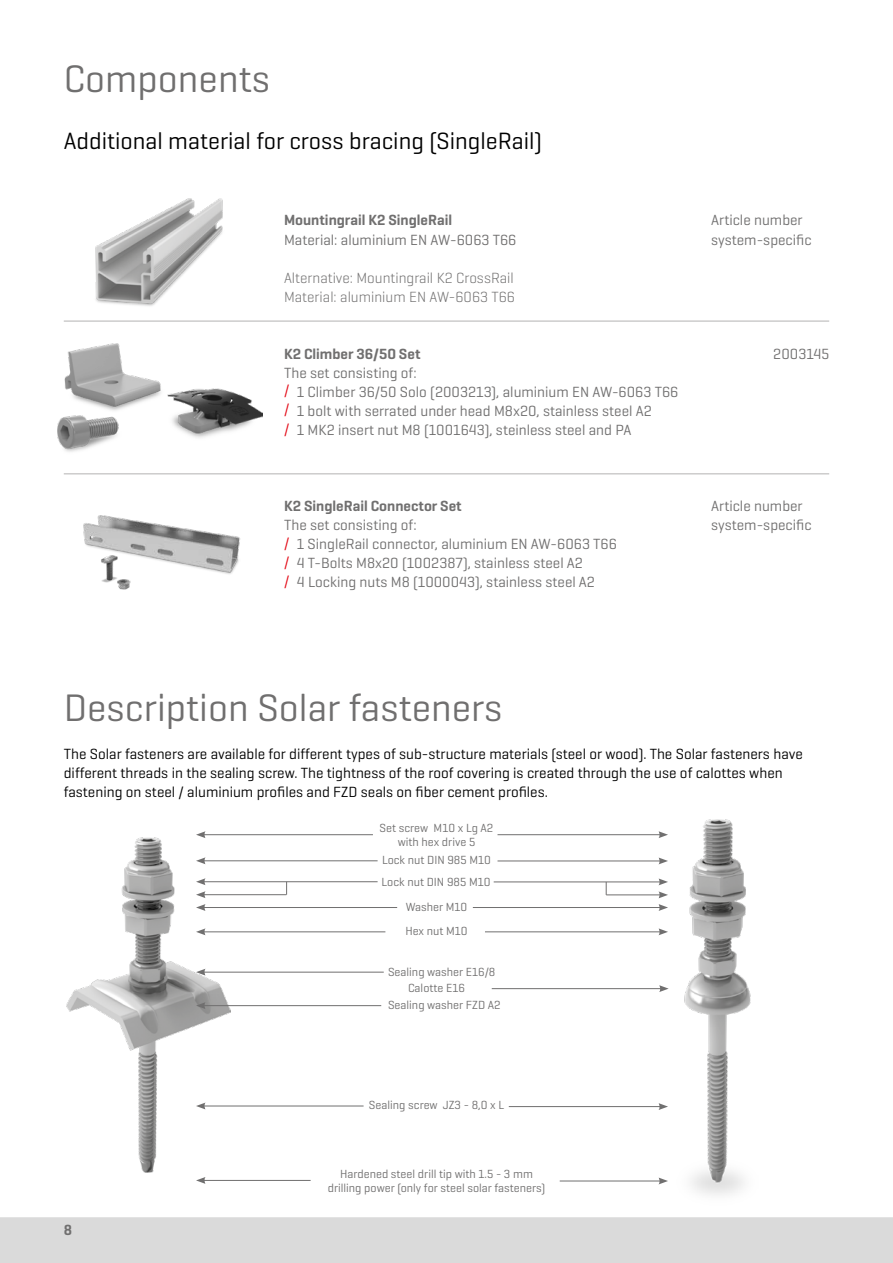
<style>
.page{position:relative;width:893px;height:1263px;background:#fff}
.page>*{position:absolute;margin:0;border:0;box-sizing:border-box;transform-origin:0 0}
.t1{font:39px "K2 Geogrotesque";color:#706f6f}
.t2{font:24px "K2 Geogrotesque";color:#000}
.t3{font:15px/19px "K2 Geogrotesque";color:#706f6f}
.t4{font:15px/19px "K2 Geogrotesque";color:#000}
.t5{font:600 15px "K2 Geogrotesque";color:#706f6f}
.t6{font:300 15px/19px "K2 Geogrotesque";color:#706f6f}
.t7{font:12px/13.5px "K2 Geogrotesque";color:#706f6f;text-align:center}
.s1{color:#e30613}
</style>
<div class="page">
<div style="left:0;top:1217px;width:893px;height:46px;background:#dadada"></div>
<img style="left:95px;top:198px;width:128px;height:108px">
<hr style="left:64px;top:321px;width:765px;height:1px;background:#b3b2b2">
<hr style="left:64px;top:473px;width:765px;height:1px;background:#b3b2b2">
<img style="left:57px;top:344px;width:205px;height:108px">
<img style="left:84px;top:515px;width:156px;height:75px">
<img style="left:684px;top:820px;width:67px;height:375px">
<img style="left:66px;top:837px;width:165px;height:343px">
<hr style="left:203px;top:834px;width:170px;height:1px;background:#706f6f">
<svg style="left:196px;top:831px;width:10px;height:7px"></svg>
<hr style="left:497px;top:834px;width:164px;height:1px;background:#706f6f">
<svg style="left:658px;top:831px;width:10px;height:7px"></svg>
<hr style="left:497px;top:860px;width:164px;height:1px;background:#706f6f">
<svg style="left:658px;top:857px;width:10px;height:7px"></svg>
<hr style="left:485px;top:931px;width:176px;height:1px;background:#706f6f">
<svg style="left:658px;top:928px;width:10px;height:7px"></svg>
<hr style="left:473px;top:907px;width:188px;height:1px;background:#706f6f">
<svg style="left:658px;top:904px;width:10px;height:7px"></svg>
<hr style="left:494px;top:881px;width:167px;height:1px;background:#706f6f">
<svg style="left:658px;top:878px;width:10px;height:7px"></svg>
<hr style="left:492px;top:988px;width:170px;height:1px;background:#706f6f">
<svg style="left:659px;top:985px;width:10px;height:7px"></svg>
<hr style="left:509px;top:1106px;width:152px;height:1px;background:#706f6f">
<svg style="left:658px;top:1103px;width:10px;height:7px"></svg>
<hr style="left:203px;top:1105px;width:161px;height:1px;background:#706f6f">
<svg style="left:196px;top:1102px;width:10px;height:7px"></svg>
<hr style="left:203px;top:860px;width:175px;height:1px;background:#706f6f">
<svg style="left:196px;top:857px;width:10px;height:7px"></svg>
<hr style="left:203px;top:1005px;width:178px;height:1px;background:#706f6f">
<svg style="left:196px;top:1002px;width:10px;height:7px"></svg>
<hr style="left:203px;top:972px;width:181px;height:1px;background:#706f6f">
<svg style="left:196px;top:969px;width:10px;height:6px"></svg>
<hr style="left:203px;top:907px;width:194px;height:1px;background:#706f6f">
<svg style="left:196px;top:904px;width:10px;height:7px"></svg>
<hr style="left:203px;top:931px;width:182px;height:1px;background:#706f6f">
<svg style="left:196px;top:928px;width:10px;height:7px"></svg>
<hr style="left:203px;top:881px;width:175px;height:1px;background:#706f6f">
<svg style="left:196px;top:878px;width:10px;height:7px"></svg>
<hr style="left:203px;top:894px;width:83px;height:1px;background:#706f6f">
<svg style="left:196px;top:891px;width:10px;height:7px"></svg>
<svg style="left:286px;top:882px;width:1px;height:13px"></svg>
<hr style="left:606px;top:894px;width:55px;height:1px;background:#706f6f">
<svg style="left:658px;top:891px;width:10px;height:7px"></svg>
<svg style="left:606px;top:882px;width:1px;height:13px"></svg>
<hr style="left:203px;top:1180px;width:108px;height:1px;background:#706f6f">
<svg style="left:196px;top:1177px;width:10px;height:7px"></svg>
<hr style="left:560px;top:1180px;width:101px;height:1px;background:#706f6f">
<svg style="left:658px;top:1177px;width:10px;height:7px"></svg>
<h1 class="t1" style="left:64px;top:55px;width:208px">Components</h1>
<h2 class="t2" style="left:64px;top:126px;width:480px">Additional material for cross bracing (SingleRail)</h2>
<p class="t5" style="left:284px;top:211px;width:170px">Mountingrail K2 SingleRail</p>
<p class="t3" style="left:284px;top:229px;width:234px">Material: aluminium EN AW-6063 T66</p>
<p class="t6" style="left:284px;top:267px;width:232px">Alternative: Mountingrail K2 CrossRail<br>Material: aluminium EN AW-6063 T66</p>
<p class="t5" style="left:284px;top:344px;width:138px">K2 Climber 36/50 Set</p>
<p class="t3" style="left:284px;top:363px;width:396px">The set consisting of:<br><span class="s1">/</span> 1 Climber 36/50 Solo (2003213), aluminium EN AW-6063 T66 <span class="s1">/</span> 1 bolt with serrated under head M8x20, stainless steel A2<br><span class="s1">/</span> 1 MK2 insert nut M8 (1001643), steinless steel and PA</p>
<p class="t5" style="left:284px;top:497px;width:179px">K2 SingleRail Connector Set</p>
<p class="t3" style="left:284px;top:515px;width:334px">The set consisting of:<br><span class="s1">/</span> 1 SingleRail connector, aluminium EN AW-6063 T66 <span class="s1">/</span> 4 T-Bolts M8x20 (1002387), stainless steel A2<br><span class="s1">/</span> 4 Locking nuts M8 (1000043), stainless steel A2</p>
<p class="t3" style="left:711px;top:210px;width:102px">Article number system-specific</p>
<p class="t3" style="left:773px;top:344px;width:57px">2003145</p>
<p class="t3" style="left:711px;top:496px;width:102px">Article number system-specific</p>
<h1 class="t1" style="left:64px;top:683px;width:440px">Description Solar fasteners</h1>
<p class="t4" style="left:64px;top:744px;width:740px">The Solar fasteners are available for different types of sub-structure materials (steel or wood). The Solar fasteners have different threads in the sealing screw. The tightness of the roof covering is created through the use of calottes when fastening on steel / aluminium profiles and FZD seals on fiber cement profiles.</p>
<p class="t7" style="left:380px;top:821px;width:115px">Set screw M10 x Lg A2 with hex drive 5</p>
<p class="t7" style="left:382px;top:849px;width:111px;line-height:22px;text-align:left">Lock nut DIN 985 M10<br>Lock nut DIN 985 M10</p>
<p class="t7" style="left:405px;top:894px;width:64px;line-height:24px;text-align:left">Washer M10<br>Hex nut M10</p>
<p class="t7" style="left:388px;top:964px;width:109px">Sealing washer E16/8</p>
<p class="t7" style="left:408px;top:981px;width:58px">Calotte E16</p>
<p class="t7" style="left:388px;top:998px;width:114px">Sealing washer FZD A2</p>
<p class="t7" style="left:369px;top:1098px;width:137px">Sealing screw JZ3 - 8,0 x L</p>
<p class="t5" style="left:64px;top:1221px;width:10px">8</p>
<p class="t7" style="left:328px;top:1167px;width:219px">Hardened steel drill tip with 1.5 - 3 mm drilling power (only for steel solar fasteners)</p>
</div>
